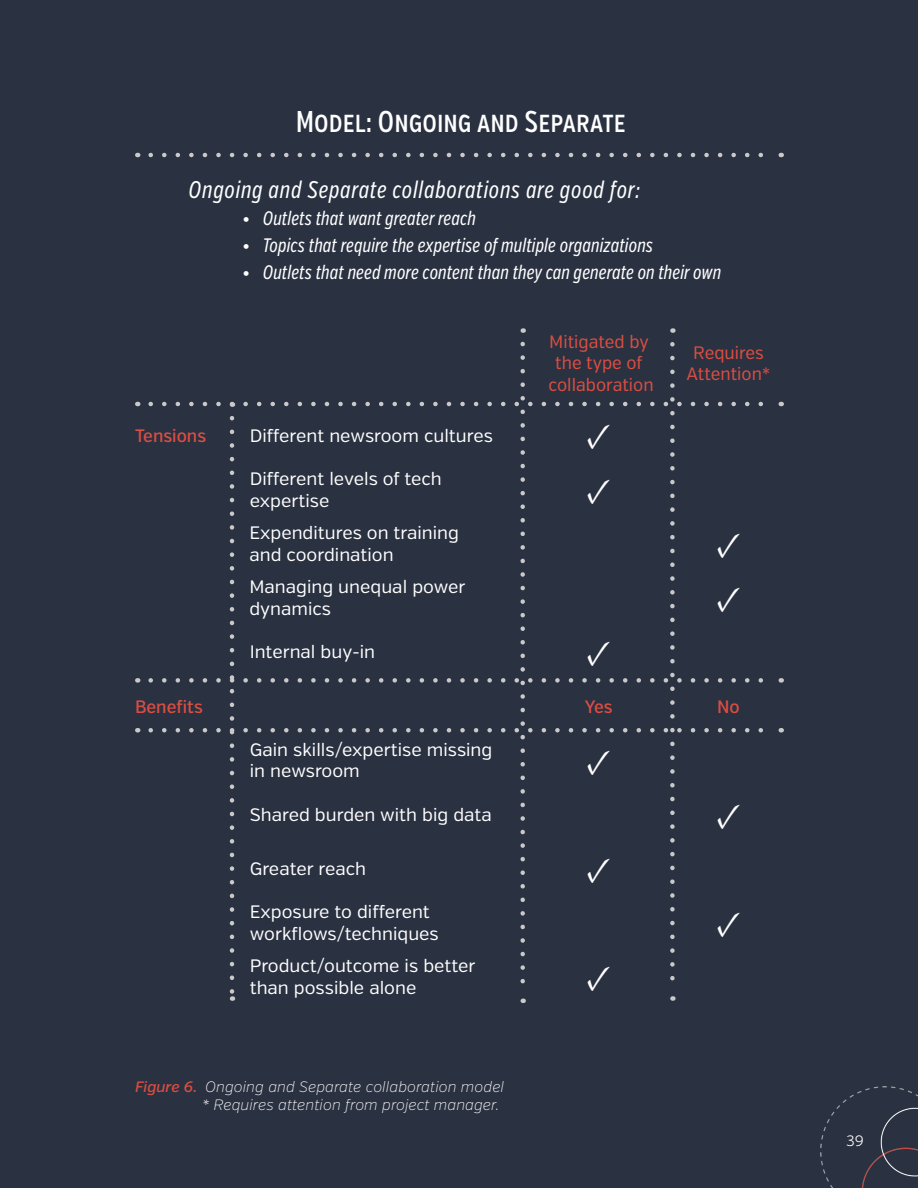
<style>
.page{position:relative;width:918px;height:1188px;background:#2a3141}
.page>*{position:absolute;margin:0;border:0;box-sizing:border-box;transform-origin:0 0}
.t1{font:36px "Minion Pro";color:#fff}
.Page_Header{font:500 30px "Verb Comp";color:#fff}
.t2{font:italic 24px "Verb Comp";letter-spacing:.025em;color:#fff}
.t3{font:italic 19.5px "Verb Comp";color:#fff}
.Table_Text{font:18px/21.6px "Verb";color:#fff}
.Table_Subheader{font:18px/21.6px "Verb Cond";color:#dc4e42;text-align:center}
.Table_Subheader-2{font:500 18px "Verb Cond";color:#dc4e42}
.Page_Header-2{font:italic 200 15px/18px "Verb";color:#fff}
.Table_Text-2{font:300 15px "Verb";color:#fff}
.s1{font-weight:500;color:#dc4e42}
</style>
<div class="page">
<svg style="left:151px;top:344px;width:612px;height:659px"></svg>
<svg style="left:151px;top:153px;width:612px;height:4px"></svg>
<img style="left:820px;top:1086px;width:98px;height:102px">
<p class="Page_Header" style="left:296px;top:105px;width:331px">Model: Ongoing and Separate</p>
<p class="t2" style="left:189px;top:176px;width:453px">Ongoing and Separate collaborations are good for:</p>
<p class="t3" style="left:243px;top:207px;width:235px">• Outlets that want greater reach</p>
<p class="t3" style="left:243px;top:234px;width:412px">• Topics that require the expertise of multiple organizations</p>
<p class="t3" style="left:243px;top:261px;width:480px">• Outlets that need more content than they can generate on their own</p>
<p class="Table_Subheader-2" style="left:135px;top:425px;width:73px">Tensions</p>
<p class="Table_Subheader-2" style="left:135px;top:696px;width:69px">Benefits</p>
<p class="Table_Text" style="left:250px;top:425px;width:245px">Different newsroom cultures</p>
<p class="Table_Text" style="left:250px;top:468px;width:194px">Different levels of tech</p>
<p class="Table_Text" style="left:250px;top:490px;width:81px">expertise</p>
<p class="Table_Text" style="left:249px;top:522px;width:211px">Expenditures on training and coordination</p>
<p class="Table_Text" style="left:249px;top:577px;width:218px">Managing unequal power</p>
<p class="Table_Text" style="left:249px;top:598px;width:83px">dynamics</p>
<p class="Table_Text" style="left:250px;top:642px;width:127px">Internal buy-in</p>
<p class="Table_Text" style="left:250px;top:739px;width:244px">Gain skills/expertise missing in newsroom</p>
<p class="Table_Text" style="left:250px;top:804px;width:244px">Shared burden with big data</p>
<p class="Table_Text" style="left:250px;top:858px;width:118px">Greater reach</p>
<p class="Table_Text" style="left:250px;top:902px;width:182px">Exposure to different</p>
<p class="Table_Text" style="left:250px;top:923px;width:191px">workflows/techniques</p>
<p class="Table_Text" style="left:250px;top:956px;width:227px">Product/outcome is better than possible alone</p>
<p class="Page_Header-2" style="left:202px;top:1078px;width:304px;text-indent:-67px"><span class="s1">Figure 6.</span> Ongoing and Separate collaboration model * Requires attention from project manager.</p>
<p class="Table_Subheader" style="left:549px;top:331px;width:107px">Mitigated by the type of collaboration</p>
<p class="t1" style="left:587px;top:412px;width:26px">✓</p>
<p class="t1" style="left:587px;top:466px;width:26px">✓</p>
<p class="t1" style="left:587px;top:629px;width:26px">✓</p>
<p class="Table_Subheader-2" style="left:585px;top:696px;width:30px">Yes</p>
<p class="t1" style="left:587px;top:737px;width:26px">✓</p>
<p class="t1" style="left:587px;top:845px;width:26px">✓</p>
<p class="t1" style="left:587px;top:954px;width:26px">✓</p>
<p class="Table_Subheader" style="left:693px;top:342px;width:72px">Requires</p>
<p class="Table_Subheader" style="left:687px;top:363px;width:85px">Attention*</p>
<p class="t1" style="left:716px;top:520px;width:26px">✓</p>
<p class="t1" style="left:716px;top:574px;width:26px">✓</p>
<p class="Table_Subheader-2" style="left:717px;top:696px;width:24px">No</p>
<p class="t1" style="left:716px;top:791px;width:26px">✓</p>
<p class="t1" style="left:716px;top:900px;width:26px">✓</p>
<p class="Table_Text-2" style="left:846px;top:1132px;width:19px">39</p>
</div>
